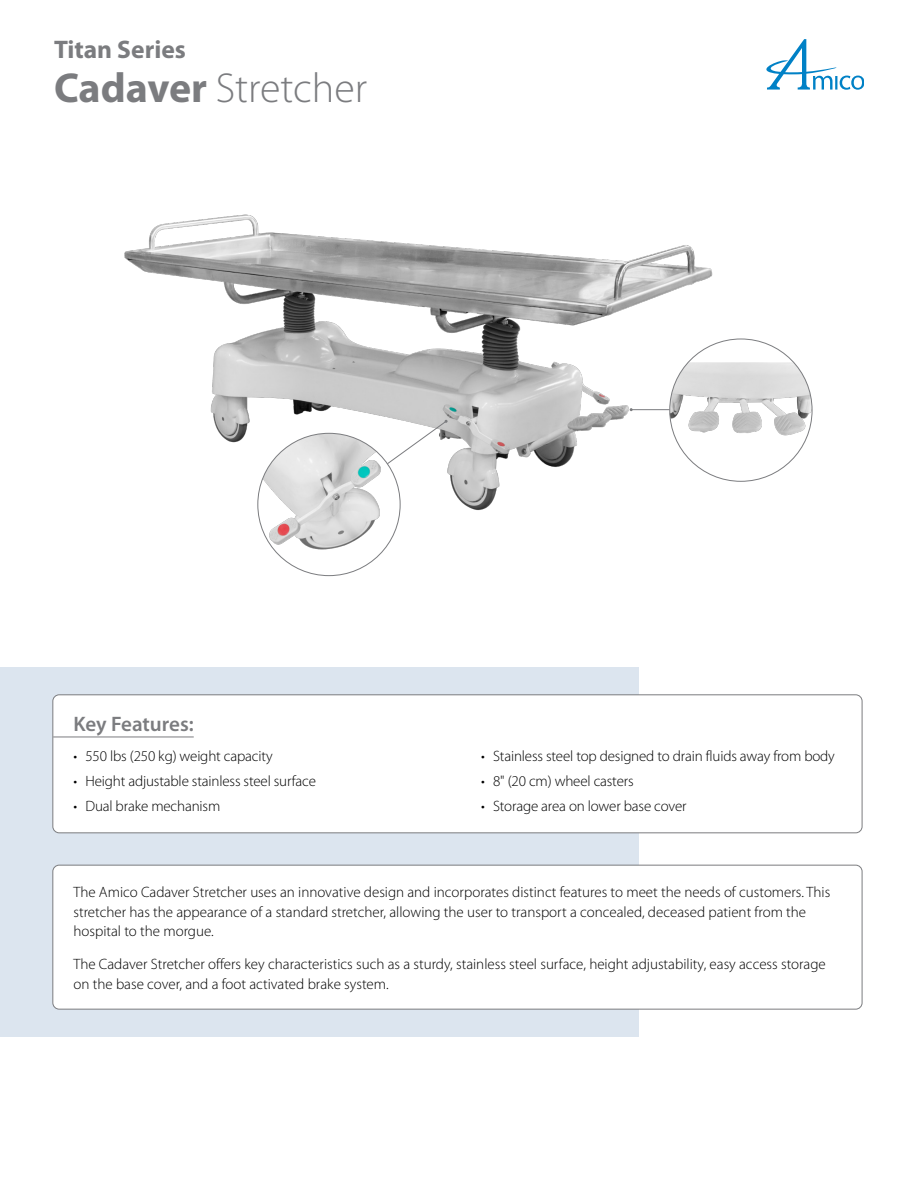
<style>
.page{position:relative;width:918px;height:1188px;background:#fff}
.page>*{position:absolute;margin:0;border:0;box-sizing:border-box;transform-origin:0 0}
.Page_Header{font:300 42px "Myriad Pro";color:#7b7c7f}
.Series_Name{font:700 25.5px "Myriad Pro";color:#7b7c7f}
.General_Spec_Feature{font:600 21px "Myriad Pro";letter-spacing:-.005em;color:#7b7c7f}
.Body{font:300 15px/19.5px "Myriad Pro";color:#000}
.s1{font-weight:700}
</style>
<div class="page">
<svg style="left:766px;top:39px;width:98px;height:51px"></svg>
<div style="left:0;top:667px;width:638px;height:370px;background:#dce5ef"></div>
<div style="left:53px;top:695px;width:809px;height:138px;background:#fff;border-radius:6px"></div>
<hr style="left:53px;top:737px;width:141px;height:1px;background:#7b7c7f">
<div style="left:52px;top:694px;width:810px;height:139px;border:1px solid #7b7c7f;border-radius:6px"></div>
<div style="left:53px;top:865px;width:809px;height:144px;background:#fff;border-radius:6px"></div>
<div style="left:52px;top:865px;width:810px;height:145px;border:1px solid #7b7c7f;border-radius:6px"></div>
<img style="left:124px;top:214px;width:602px;height:300px">
<svg style="left:314px;top:420px;width:134px;height:94px"></svg>
<img style="left:258px;top:433px;width:142px;height:125px">
<hr style="left:631px;top:409px;width:109px;height:1px;background:#7b7c7f">
<div style="left:670px;top:339px;width:142px;height:142px;background:#fff;border-radius:50%"></div>
<img style="left:670px;top:362px;width:142px;height:83px">
<p class="Series_Name" style="left:54px;top:33px;width:133px">Titan Series</p>
<p class="Page_Header" style="left:54px;top:62px;width:315px"><span class="s1">Cadaver</span> Stretcher</p>
<p class="General_Spec_Feature" style="left:73px;top:711px;width:122px">Key Features:</p>
<p class="Body" style="left:73px;top:747px;width:201px">• 550 lbs (250 kg) weight capacity</p>
<p class="Body" style="left:73px;top:772px;width:244px">• Height adjustable stainless steel surface</p>
<p class="Body" style="left:73px;top:796px;width:148px">• Dual brake mechanism</p>
<p class="Body" style="left:481px;top:747px;width:355px">• Stainless steel top designed to drain fluids away from body</p>
<p class="Body" style="left:481px;top:772px;width:154px">• 8" (20 cm) wheel casters</p>
<p class="Body" style="left:481px;top:796px;width:207px">• Storage area on lower base cover</p>
<p class="Body" style="left:73px;top:882px;width:758px">The Amico Cadaver Stretcher uses an innovative design and incorporates distinct features to meet the needs of customers. This stretcher has the appearance of a standard stretcher, allowing the user to transport a concealed, deceased patient from the hospital to the morgue.</p>
<p class="Body" style="left:73px;top:954px;width:754px">The Cadaver Stretcher offers key characteristics such as a sturdy, stainless steel surface, height adjustability, easy access storage on the base cover, and a foot activated brake system.</p>
</div>
